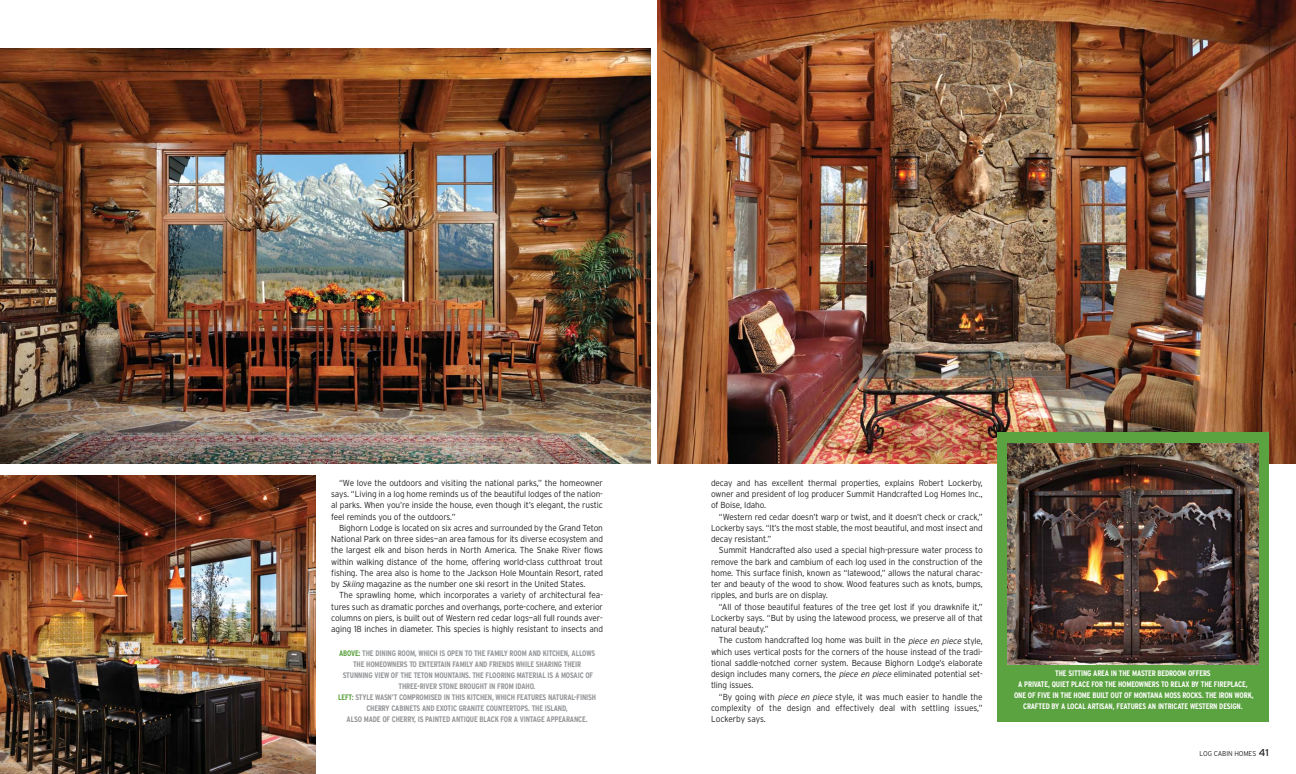
<style>
.page{position:relative;width:1296px;height:774px;background:#fff}
.page>*{position:absolute;margin:0;border:0;box-sizing:border-box;transform-origin:0 0}
.t1{font:300 8.8px/11.2px "Interstate";letter-spacing:-.015em;color:#231f20;text-align:justify;scale:.95 1}
.t2{font:700 condensed 8px/11px "Interstate";letter-spacing:-.02em;color:#939598;text-align:center}
.t3{font:700 condensed 8px/11px "Interstate";letter-spacing:-.02em;color:#fff;text-align:center}
.t4{font:300 7px "Interstate";letter-spacing:-.015em;color:#231f20;scale:.95 1}
.s1{font-style:italic}
.s2{color:#5ba240}
.s3{font-weight:400;font-size:10px}
</style>
<div class="page">
<img style="left:0;top:49px;width:651px;height:414px">
<img style="left:0;top:475px;width:316px;height:299px">
<img style="left:658px;top:0;width:638px;height:463px">
<div style="left:998px;top:432px;width:271px;height:290px;background:#5ba240"></div>
<img style="left:1007px;top:444px;width:251px;height:220px">
<p class="t1" style="left:331px;top:478px;width:288px;text-indent:8px">“We love the outdoors and visiting the national parks,” the homeowner says. “Living in a log home reminds us of the beautiful lodges of the nation&shy;al parks. When you’re inside the house, even though it’s elegant, the rustic feel reminds you of the outdoors.”</p>
<p class="t1" style="left:331px;top:523px;width:288px;text-indent:8px">Bighorn Lodge is located on six acres and surrounded by the Grand Teton National Park on three sides—an area famous for its diverse ecosystem and the largest elk and bison herds in North America. The Snake River flows within walking distance of the home, offering world-class cutthroat trout fishing. The area also is home to the Jackson Hole Mountain Resort, rated by <span class="s1">Skiing</span>magazine as the number one ski resort in the United States.</p>
<p class="t1" style="left:331px;top:591px;width:288px;text-indent:8px">The sprawling home, which incorporates a variety of architectural fea&shy;tures such as dramatic porches and overhangs, porte-cochere, and exterior columns on piers, is built out of Western red cedar logs—all full rounds aver&shy;aging 18 inches in diameter. This species is highly resistant to insects and</p>
<p class="t2" style="left:338px;top:648px;width:260px"><span class="s2">ABOVE:</span> THE DINING ROOM, WHICH IS OPEN TO THE FAMILY ROOM AND KITCHEN, ALLOWS THE HOMEOWNERS TO ENTERTAIN FAMILY AND FRIENDS WHILE SHARING THEIR STUNNING VIEW OF THE TETON MOUNTAINS. THE FLOORING MATERIAL IS A MOSAIC OF THREE-RIVER STONE BROUGHT IN FROM IDAHO.<br><span class="s2">LEFT:</span> STYLE WASN’T COMPROMISED IN THIS KITCHEN, WHICH FEATURES NATURAL-FINISH CHERRY CABINETS AND EXOTIC GRANITE COUNTERTOPS. THE ISLAND,<br>ALSO MADE OF CHERRY, IS PAINTED ANTIQUE BLACK FOR A VINTAGE APPEARANCE.</p>
<p class="t1" style="left:711px;top:478px;width:288px">decay and has excellent thermal properties, explains Robert Lockerby, owner and president of log producer Summit Handcrafted Log Homes Inc., of Boise, Idaho.</p>
<p class="t1" style="left:711px;top:512px;width:288px;text-indent:8px">“Western red cedar doesn’t warp or twist, and it doesn’t check or crack,” Lockerby says. “It’s the most stable, the most beautiful, and most insect and decay resistant.”</p>
<p class="t1" style="left:711px;top:546px;width:288px;text-indent:8px">Summit Handcrafted also used a special high-pressure water process to remove the bark and cambium of each log used in the construction of the home. This surface finish, known as “latewood,” allows the natural charac&shy;ter and beauty of the wood to show. Wood features such as knots, bumps, ripples, and burls are on display.</p>
<p class="t1" style="left:711px;top:602px;width:288px;text-indent:8px">“All of those beautiful features of the tree get lost if you drawknife it,” Lockerby says. “But by using the latewood process, we preserve all of that natural beauty.”</p>
<p class="t1" style="left:711px;top:635px;width:288px;text-indent:8px">The custom handcrafted log home was built in the <span class="s1">piece en piece</span> style, which uses vertical posts for the corners of the house instead of the tradi&shy;tional saddle-notched corner system. Because Bighorn Lodge’s elaborate design includes many corners, the <span class="s1">piece en piece</span> eliminated potential set&shy;tling issues.</p>
<p class="t1" style="left:711px;top:692px;width:288px;text-indent:8px">“By going with <span class="s1">piece en piece</span> style, it was much easier to handle the complexity of the design and effectively deal with settling issues,” Lockerby says.</p>
<p class="t3" style="left:1014px;top:669px;width:241px">THE SITTING AREA IN THE MASTER BEDROOM OFFERS<br>A PRIVATE, QUIET PLACE FOR THE HOMEOWNERS TO RELAX BY THE FIREPLACE, ONE OF FIVE IN THE HOME BUILT OUT OF MONTANA MOSS ROCKS. THE IRON WORK, CRAFTED BY A LOCAL ARTISAN, FEATURES AN INTRICATE WESTERN DESIGN.</p>
<p class="t4" style="left:1200px;top:751px;width:75px">LOG CABIN HOMES <span class="s3">41</span></p>
</div>
